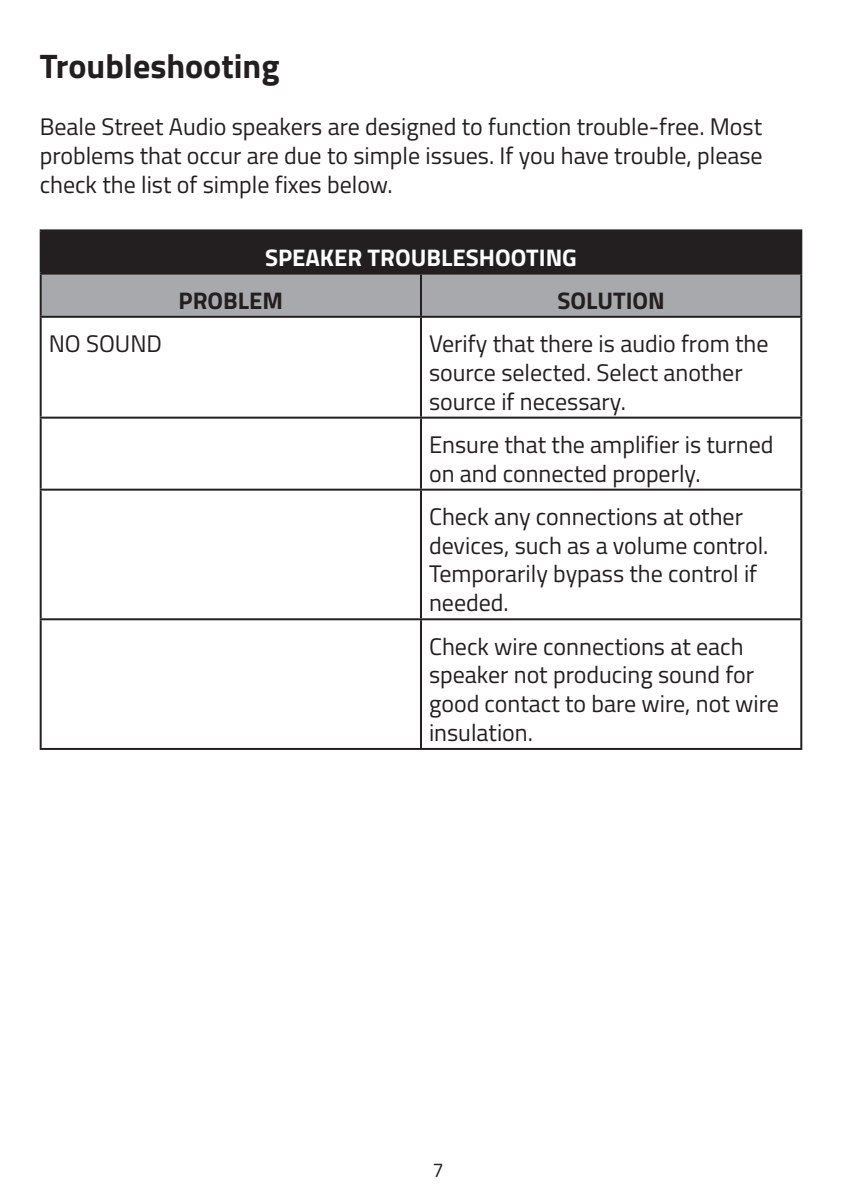
<style>
.page{position:relative;width:842px;height:1191px;background:#fff}
.page>*{position:absolute;margin:0;border:0;box-sizing:border-box;transform-origin:0 0}
.t1{font:700 34px "Titillium Web";color:#231f20}
.t2{font:24px/28.8px "Titillium Web";color:#231f20}
.t3{font:700 24px "Titillium Web";color:#fff}
.t4{font:700 24px "Titillium Web";color:#231f20}
.t5{font:20px "Titillium Web";color:#231f20}
</style>
<div class="page">
<div style="left:41px;top:230px;width:760px;height:44px;background:#231f20"></div>
<div style="left:42px;top:275px;width:758px;height:41px;background:#a8a9ad"></div>
<hr style="left:40px;top:229px;width:381px;height:2px;background:#231f20">
<hr style="left:40px;top:231px;width:2px;height:42px;background:#231f20">
<hr style="left:421px;top:229px;width:381px;height:2px;background:#231f20">
<hr style="left:800px;top:231px;width:2px;height:42px;background:#231f20">
<hr style="left:40px;top:273px;width:381px;height:2px;background:#231f20">
<hr style="left:40px;top:275px;width:2px;height:41px;background:#231f20">
<hr style="left:421px;top:273px;width:381px;height:2px;background:#231f20">
<hr style="left:420px;top:275px;width:2px;height:41px;background:#231f20">
<hr style="left:800px;top:275px;width:2px;height:41px;background:#231f20">
<hr style="left:40px;top:316px;width:381px;height:2px;background:#231f20">
<hr style="left:40px;top:318px;width:2px;height:98px;background:#231f20">
<hr style="left:421px;top:316px;width:381px;height:2px;background:#231f20">
<hr style="left:420px;top:318px;width:2px;height:98px;background:#231f20">
<hr style="left:800px;top:318px;width:2px;height:98px;background:#231f20">
<hr style="left:40px;top:416px;width:381px;height:2px;background:#231f20">
<hr style="left:40px;top:418px;width:2px;height:70px;background:#231f20">
<hr style="left:421px;top:416px;width:381px;height:2px;background:#231f20">
<hr style="left:420px;top:418px;width:2px;height:70px;background:#231f20">
<hr style="left:800px;top:418px;width:2px;height:70px;background:#231f20">
<hr style="left:40px;top:488px;width:381px;height:2px;background:#231f20">
<hr style="left:40px;top:490px;width:2px;height:128px;background:#231f20">
<hr style="left:421px;top:488px;width:381px;height:2px;background:#231f20">
<hr style="left:420px;top:490px;width:2px;height:128px;background:#231f20">
<hr style="left:800px;top:490px;width:2px;height:128px;background:#231f20">
<hr style="left:40px;top:618px;width:381px;height:2px;background:#231f20">
<hr style="left:40px;top:620px;width:2px;height:128px;background:#231f20">
<hr style="left:421px;top:618px;width:381px;height:2px;background:#231f20">
<hr style="left:420px;top:620px;width:2px;height:128px;background:#231f20">
<hr style="left:800px;top:620px;width:2px;height:128px;background:#231f20">
<hr style="left:40px;top:748px;width:381px;height:2px;background:#231f20">
<hr style="left:421px;top:748px;width:381px;height:2px;background:#231f20">
<p class="t1" style="left:40px;top:40px;width:241px">Troubleshooting</p>
<p class="t2" style="left:40px;top:111px;width:724px;text-align:justify">Beale Street Audio speakers are designed to function trouble-free. Most problems that occur are due to simple issues. If you have trouble, please check the list of simple fixes below.</p>
<p class="t3" style="left:265px;top:239px;width:313px">SPEAKER TROUBLESHOOTING</p>
<p class="t4" style="left:179px;top:282px;width:106px">PROBLEM</p>
<p class="t4" style="left:557px;top:282px;width:109px">SOLUTION</p>
<p class="t2" style="left:49px;top:328px;width:115px">NO SOUND</p>
<p class="t2" style="left:429px;top:328px;width:341px">Verify that there is audio from the source selected. Select another source if necessary.</p>
<p class="t2" style="left:429px;top:429px;width:346px">Ensure that the amplifier is turned on and connected properly.</p>
<p class="t2" style="left:429px;top:501px;width:341px">Check any connections at other devices, such as a volume control.<br>Temporarily bypass the control if needed.</p>
<p class="t2" style="left:429px;top:630px;width:351px">Check wire connections at each speaker not producing sound for good contact to bare wire, not wire</p>
<p class="t2" style="left:429px;top:717px;width:106px">insulation.</p>
<p class="t5" style="left:432px;top:1155px;width:13px">7</p>
</div>
